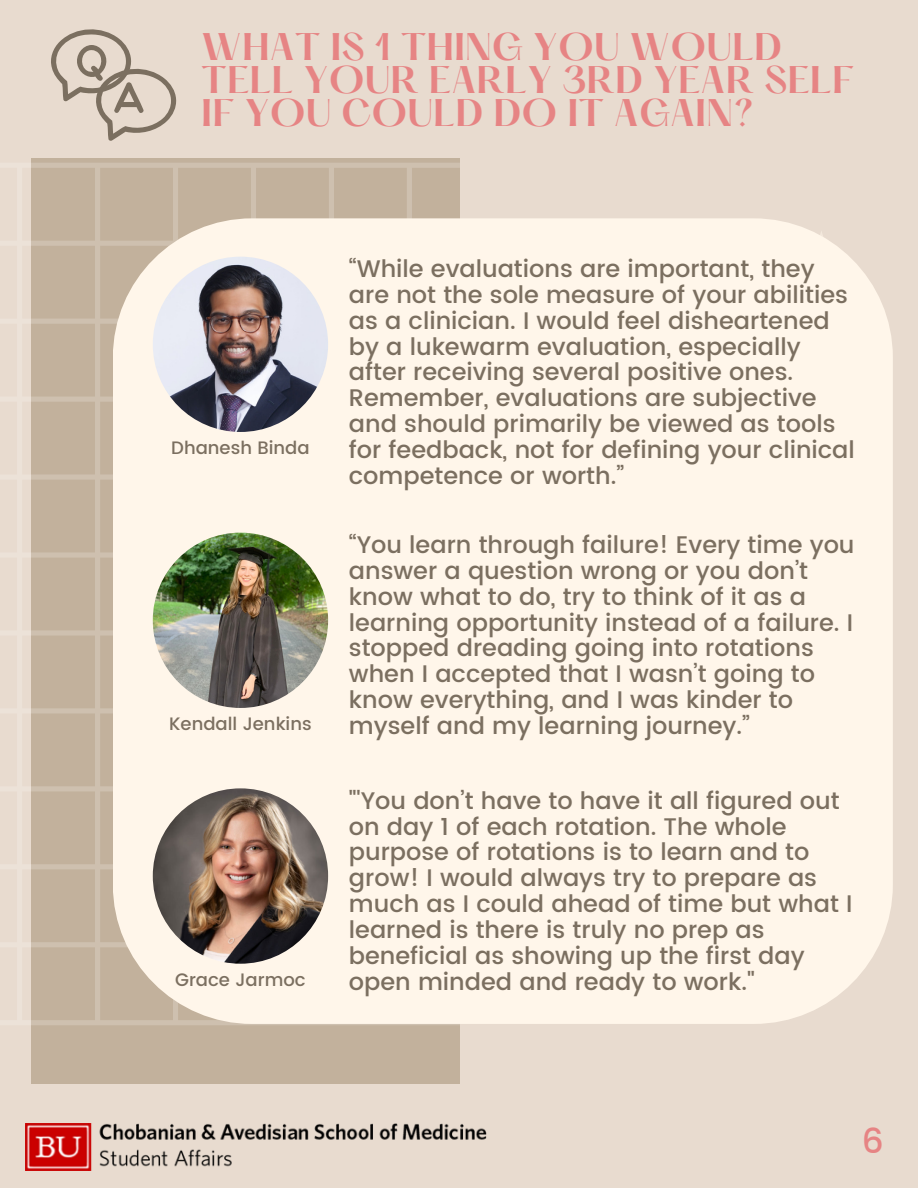
<style>
.page{position:relative;width:918px;height:1188px;background:#e8dbcf}
.page>*{position:absolute;margin:0;border:0;box-sizing:border-box;transform-origin:0 0}
.t1{font:500 34.2px "Poppins";color:#e68484}
.t2{font:600 33.6px/32.7px "Hatton";color:#e68484}
.t3{font:500 24px/25.8px "Poppins";color:#7b6f60}
.t4{font:500 18px "Poppins";color:#7b6f60}
</style>
<div class="page">
<div style="left:32px;top:159px;width:428px;height:925px;background:#c2b19c"></div>
<svg style="left:31px;top:163px;width:429px;height:862px"></svg>
<div style="left:113px;top:218px;width:780px;height:806px;background:#fff6ea"></div>
<div style="left:795px;top:904px;width:53px;height:53px;background:#fff6ea"></div>
<svg style="left:795px;top:230px;width:53px;height:53px"></svg>
<img style="left:25px;top:1123px;width:462px;height:47px">
<img style="left:153px;top:257px;width:175px;height:175px;border-radius:50%">
<img style="left:153px;top:788px;width:175px;height:176px;border-radius:50%">
<svg style="left:51px;top:29px;width:126px;height:112px"></svg>
<img style="left:153px;top:533px;width:175px;height:175px;border-radius:50%">
<h2 class="t2" style="left:201px;top:35px;width:655px">WHAT IS 1 THING YOU WOULD<br>TELL YOUR EARLY 3RD YEAR SELF<br>IF YOU COULD DO IT AGAIN?</h2>
<p class="t4" style="left:171px;top:438px;width:140px">Dhanesh Binda</p>
<p class="t4" style="left:169px;top:714px;width:144px">Kendall Jenkins</p>
<p class="t4" style="left:175px;top:969px;width:132px">Grace Jarmoc</p>
<p class="t3" style="left:349px;top:256px;width:508px">“While evaluations are important, they are not the sole measure of your abilities as a clinician. I would feel disheartened by a lukewarm evaluation, especially after receiving several positive ones.<br>Remember, evaluations are subjective and should primarily be viewed as tools for feedback, not for defining your clinical competence or worth.”</p>
<p class="t3" style="left:349px;top:532px;width:507px">“You learn through failure! Every time you answer a question wrong or you don’t know what to do, try to think of it as a learning opportunity instead of a failure. I stopped dreading going into rotations when I accepted that I wasn’t going to know everything, and I was kinder to myself and my learning journey.”</p>
<p class="t3" style="left:349px;top:788px;width:505px">"'You don’t have to have it all figured out on day 1 of each rotation. The whole purpose of rotations is to learn and to grow! I would always try to prepare as much as I could ahead of time but what I learned is there is truly no prep as beneficial as showing up the first day open minded and ready to work."</p>
<p class="t1" style="left:862px;top:1121px;width:23px">6</p>
</div>
